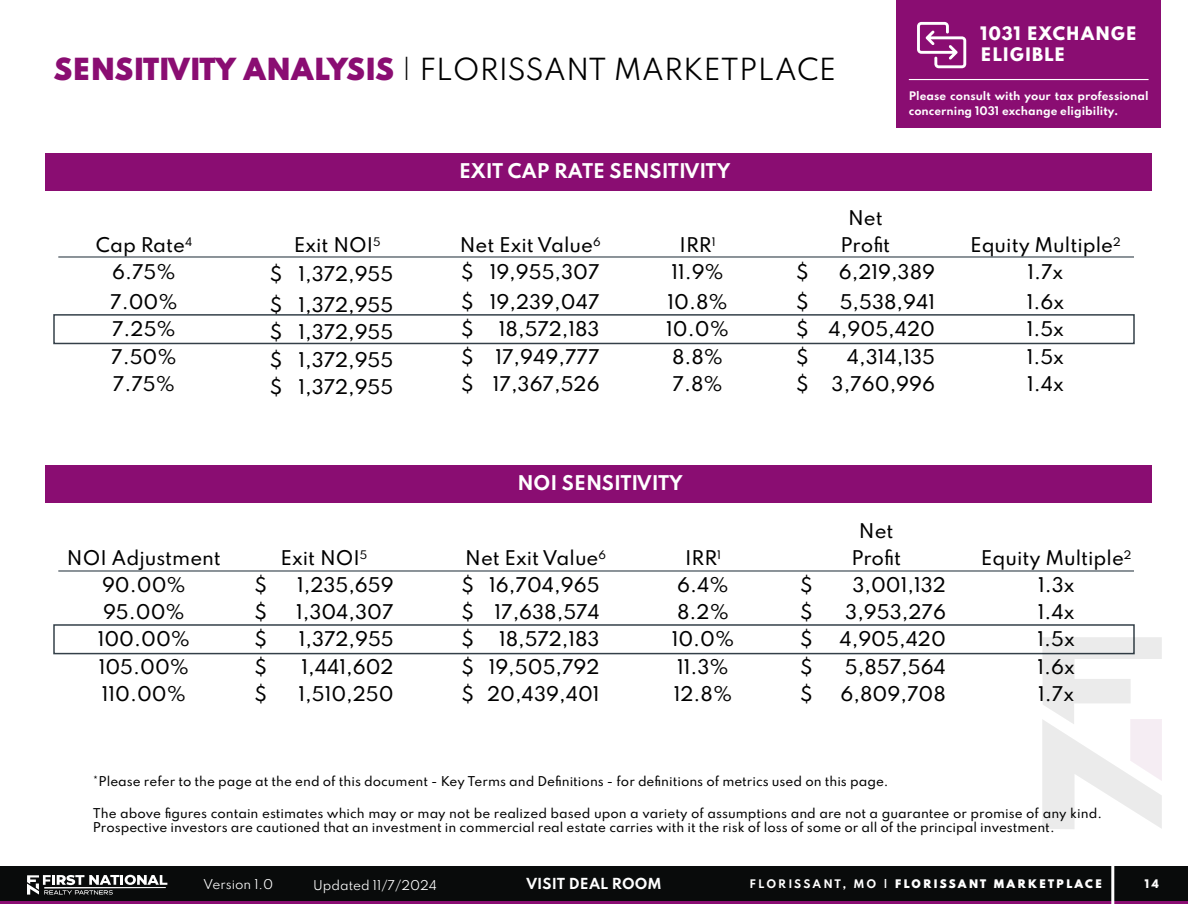
<style>
.page{position:relative;width:1188px;height:918px;background:#fff}
.page>*{position:absolute;margin:0;border:0;box-sizing:border-box;transform-origin:0 0}
.t1{font:27px "Spartan";color:#000}
.t2{font:500 18px "Spartan";color:#000}
.t3{font:700 18px "Spartan";color:#fff}
.t4{font:800 16.5px/21px "Spartan";letter-spacing:.04em;color:#fff}
.t5{font:700 13.5px "Spartan";letter-spacing:.005em;color:#fff}
.t6{font:500 12px/14.4px "Spartan";color:#000}
.t7{font:12px "Spartan";color:#fff}
.t8{font:700 10.5px/15px "Spartan";color:#fff}
.t9{font:900 10.5px "Spartan";letter-spacing:.2em;color:#fff}
.t10{font:800 10.5px "Spartan";color:#fff}
.s1{font-weight:900;color:#8a0d72}
.s2{font-weight:300}
.s3{font-weight:700}
</style>
<div class="page">
<div style="left:0;top:869px;width:1188px;height:35px;background:#8a0d72"></div>
<div style="left:0;top:866px;width:1188px;height:35px;background:#090b0b"></div>
<hr style="left:1111px;top:856px;width:3px;height:54px;background:#fff">
<svg style="left:27px;top:875px;width:140px;height:20px"></svg>
<div style="left:45px;top:153px;width:1107px;height:37px;background:#8a0d72"></div>
<div style="left:45px;top:466px;width:1107px;height:37px;background:#8a0d72"></div>
<div style="left:53px;top:314px;width:1082px;height:30px;border:2px solid #344049"></div>
<div style="left:53px;top:624px;width:1082px;height:30px;border:2px solid #344049"></div>
<hr style="left:58px;top:256px;width:1076px;height:2px;background:#667077">
<hr style="left:58px;top:570px;width:1076px;height:2px;background:#667077">
<svg style="left:1042px;top:637px;width:120px;height:192px"></svg>
<div style="left:896px;top:0;width:265px;height:127px;background:#8a0d72"></div>
<svg style="left:917px;top:22px;width:49px;height:46px"></svg>
<hr style="left:909px;top:79px;width:240px;height:1px;background:#fff">
<h1 class="t1" style="left:54px;top:49px;width:783px"><span class="s1">SENSITIVITY ANALYSIS</span> <span class="s2">|</span> FLORISSANT MARKETPLACE</h1>
<p class="t3" style="left:459px;top:158px;width:273px">EXIT CAP RATE SENSITIVITY</p>
<p class="t2" style="left:848px;top:205px;width:36px">Net</p>
<p class="t4" style="left:981px;top:22px;width:158px">1031 EXCHANGE<br>ELIGIBLE</p>
<p class="t8" style="left:909px;top:88px;width:241px">Please consult with your tax professional concerning 1031 exchange eligibility.</p>
<p class="t2" style="left:96px;top:232px;width:98px">Cap Rate<sup>4</sup></p>
<p class="t2" style="left:294px;top:232px;width:88px">Exit NOI<sup>5</sup></p>
<p class="t2" style="left:460px;top:232px;width:142px">Net Exit Value<sup>6</sup></p>
<p class="t2" style="left:680px;top:232px;width:38px">IRR<sup>1</sup></p>
<p class="t2" style="left:841px;top:232px;width:51px">Profit</p>
<p class="t2" style="left:970px;top:232px;width:152px">Equity Multiple<sup>2</sup></p>
<p class="t2" style="left:112px;top:258px;width:65px">6.75%</p>
<p class="t2" style="left:270px;top:260px;width:125px">$ 1,372,955</p>
<p class="t2" style="left:461px;top:258px;width:140px">$ 19,955,307</p>
<p class="t2" style="left:671px;top:258px;width:54px">11.9%</p>
<p class="t2" style="left:796px;top:258px;width:15px">$</p>
<p class="t2" style="left:839px;top:258px;width:98px">6,219,389</p>
<p class="t2" style="left:1027px;top:258px;width:37px">1.7x</p>
<p class="t2" style="left:110px;top:289px;width:69px">7.00%</p>
<p class="t2" style="left:270px;top:291px;width:125px">$ 1,372,955</p>
<p class="t2" style="left:461px;top:289px;width:140px">$ 19,239,047</p>
<p class="t2" style="left:667px;top:289px;width:62px">10.8%</p>
<p class="t2" style="left:796px;top:289px;width:15px">$</p>
<p class="t2" style="left:840px;top:289px;width:97px">5,538,941</p>
<p class="t2" style="left:1027px;top:289px;width:39px">1.6x</p>
<p class="t2" style="left:112px;top:316px;width:65px">7.25%</p>
<p class="t2" style="left:270px;top:318px;width:125px">$ 1,372,955</p>
<p class="t2" style="left:461px;top:316px;width:15px">$</p>
<p class="t2" style="left:499px;top:316px;width:102px">18,572,183</p>
<p class="t2" style="left:666px;top:316px;width:64px">10.0%</p>
<p class="t2" style="left:796px;top:316px;width:141px">$ 4,905,420</p>
<p class="t2" style="left:1027px;top:316px;width:39px">1.5x</p>
<p class="t2" style="left:111px;top:344px;width:67px">7.50%</p>
<p class="t2" style="left:270px;top:346px;width:125px">$ 1,372,955</p>
<p class="t2" style="left:461px;top:344px;width:140px">$ 17,949,777</p>
<p class="t2" style="left:672px;top:344px;width:53px">8.8%</p>
<p class="t2" style="left:796px;top:344px;width:15px">$</p>
<p class="t2" style="left:847px;top:344px;width:90px">4,314,135</p>
<p class="t2" style="left:1027px;top:344px;width:39px">1.5x</p>
<p class="t2" style="left:113px;top:371px;width:64px">7.75%</p>
<p class="t2" style="left:270px;top:373px;width:125px">$ 1,372,955</p>
<p class="t2" style="left:461px;top:371px;width:140px">$ 17,367,526</p>
<p class="t2" style="left:673px;top:371px;width:52px">7.8%</p>
<p class="t2" style="left:796px;top:371px;width:15px">$</p>
<p class="t2" style="left:832px;top:371px;width:105px">3,760,996</p>
<p class="t2" style="left:1027px;top:371px;width:38px">1.4x</p>
<p class="t3" style="left:517px;top:469px;width:167px">NOI SENSITIVITY</p>
<p class="t2" style="left:859px;top:517px;width:36px">Net</p>
<p class="t2" style="left:67px;top:544px;width:156px">NOI Adjustment</p>
<p class="t2" style="left:281px;top:544px;width:88px">Exit NOI<sup>5</sup></p>
<p class="t2" style="left:465px;top:544px;width:142px">Net Exit Value<sup>6</sup></p>
<p class="t2" style="left:685px;top:544px;width:38px">IRR<sup>1</sup></p>
<p class="t2" style="left:851px;top:544px;width:51px">Profit</p>
<p class="t2" style="left:981px;top:544px;width:152px">Equity Multiple<sup>2</sup></p>
<p class="t2" style="left:102px;top:571px;width:85px">90.00%</p>
<p class="t2" style="left:254px;top:571px;width:15px">$</p>
<p class="t2" style="left:297px;top:571px;width:98px">1,235,659</p>
<p class="t2" style="left:461px;top:571px;width:140px">$ 16,704,965</p>
<p class="t2" style="left:677px;top:571px;width:53px">6.4%</p>
<p class="t2" style="left:800px;top:571px;width:15px">$</p>
<p class="t2" style="left:852px;top:571px;width:95px">3,001,132</p>
<p class="t2" style="left:1038px;top:571px;width:38px">1.3x</p>
<p class="t2" style="left:103px;top:598px;width:83px">95.00%</p>
<p class="t2" style="left:254px;top:598px;width:15px">$</p>
<p class="t2" style="left:296px;top:598px;width:99px">1,304,307</p>
<p class="t2" style="left:461px;top:598px;width:140px">$ 17,638,574</p>
<p class="t2" style="left:677px;top:598px;width:53px">8.2%</p>
<p class="t2" style="left:800px;top:598px;width:15px">$</p>
<p class="t2" style="left:845px;top:598px;width:102px">3,953,276</p>
<p class="t2" style="left:1038px;top:598px;width:38px">1.4x</p>
<p class="t2" style="left:98px;top:625px;width:94px">100.00%</p>
<p class="t2" style="left:254px;top:625px;width:15px">$</p>
<p class="t2" style="left:299px;top:625px;width:96px">1,372,955</p>
<p class="t2" style="left:461px;top:625px;width:15px">$</p>
<p class="t2" style="left:499px;top:625px;width:102px">18,572,183</p>
<p class="t2" style="left:672px;top:625px;width:64px">10.0%</p>
<p class="t2" style="left:800px;top:625px;width:15px">$</p>
<p class="t2" style="left:839px;top:625px;width:108px">4,905,420</p>
<p class="t2" style="left:1038px;top:625px;width:39px">1.5x</p>
<p class="t2" style="left:99px;top:654px;width:92px">105.00%</p>
<p class="t2" style="left:254px;top:654px;width:15px">$</p>
<p class="t2" style="left:302px;top:654px;width:94px">1,441,602</p>
<p class="t2" style="left:461px;top:654px;width:140px">$ 19,505,792</p>
<p class="t2" style="left:677px;top:654px;width:53px">11.3%</p>
<p class="t2" style="left:800px;top:654px;width:15px">$</p>
<p class="t2" style="left:845px;top:654px;width:103px">5,857,564</p>
<p class="t2" style="left:1038px;top:654px;width:39px">1.6x</p>
<p class="t2" style="left:102px;top:681px;width:86px">110.00%</p>
<p class="t2" style="left:254px;top:681px;width:15px">$</p>
<p class="t2" style="left:299px;top:681px;width:97px">1,510,250</p>
<p class="t2" style="left:461px;top:681px;width:140px">$ 20,439,401</p>
<p class="t2" style="left:674px;top:681px;width:60px">12.8%</p>
<p class="t2" style="left:800px;top:681px;width:15px">$</p>
<p class="t2" style="left:841px;top:681px;width:107px">6,809,708</p>
<p class="t2" style="left:1038px;top:681px;width:37px">1.7x</p>
<p class="t6" style="left:93px;top:773px;width:797px">*Please refer to the page at the end of this document - Key Terms and Definitions - for definitions of metrics used on this page.</p>
<p class="t6" style="left:93px;top:805px;width:1011px">The above figures contain estimates which may or may not be realized based upon a variety of assumptions and are not a guarantee or promise of any kind.<br>Prospective investors are cautioned that an investment in commercial real estate carries with it the risk of loss of some or all of the principal investment.</p>
<p class="t7" style="left:203px;top:875px;width:72px">Version 1.0</p>
<p class="t7" style="left:313px;top:876px;width:125px">Updated 11/7/2024</p>
<p class="t5" style="left:526px;top:874px;width:137px">VISIT DEAL ROOM</p>
<p class="t9" style="left:749px;top:876px;width:354px"><span class="s3">FLORISSANT, MO |</span> FLORISSANT MARKETPLACE</p>
<p class="t10" style="left:1145px;top:876px;width:16px">14</p>
</div>
